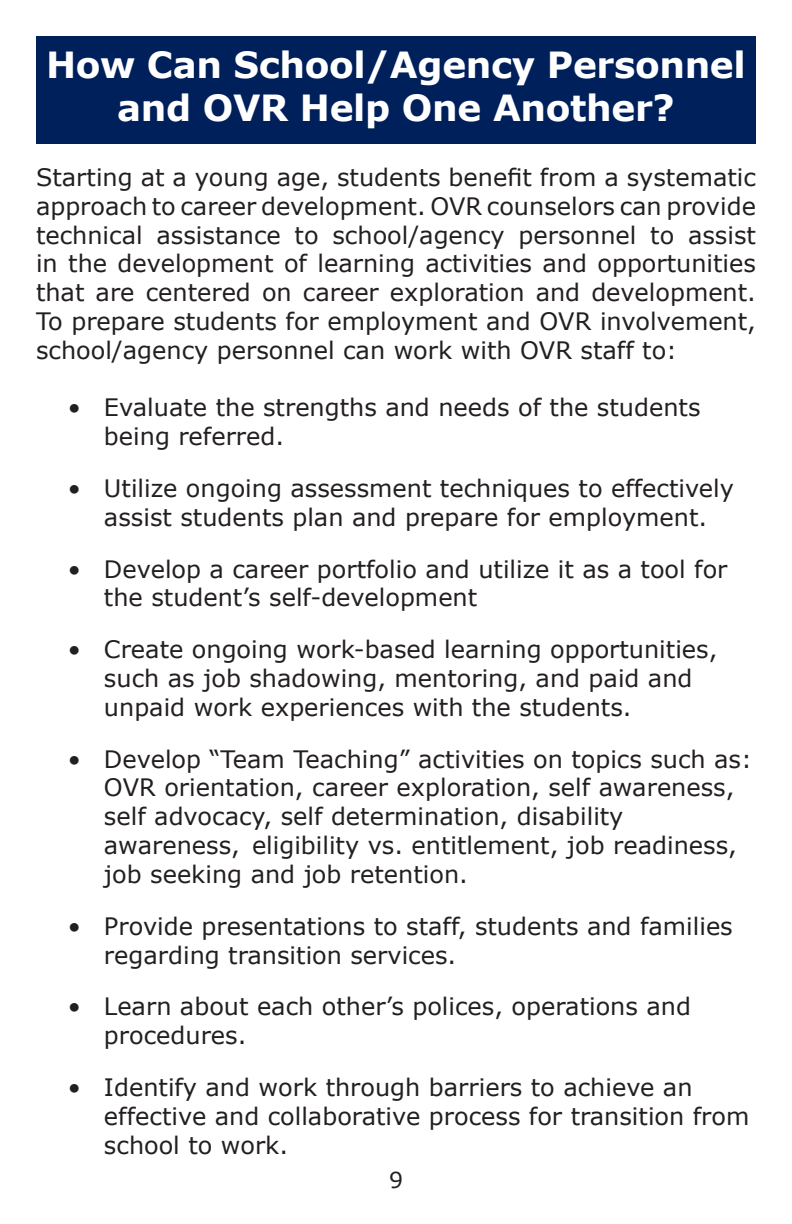
<style>
.page{position:relative;width:792px;height:1224px;background:#fff}
.page>*{position:absolute;margin:0;border:0;box-sizing:border-box;transform-origin:0 0}
.t1{font:700 36px/43.2px "Verdana";letter-spacing:-.01em;color:#fff;text-align:center}
.t2{font:24px/28.8px "Verdana";color:#231f20}
.t3{font:22px "Verdana";color:#231f20}
</style>
<div class="page">
<div style="left:36px;top:36px;width:720px;height:107px;background:#00205b"></div>
<p class="t1" style="left:46px;top:42px;width:701px">How Can School/Agency Personnel and OVR Help One Another?</p>
<p class="t2" style="left:36px;top:162px;width:722px;text-align:justify">Starting at a young age, students benefit from a systematic approach to career development. OVR counselors can provide technical assistance to school/agency personnel to assist in the development of learning activities and opportunities that are centered on career exploration and development.<br>To prepare students for employment and OVR involvement, school/agency personnel can work with OVR staff to:</p>
<p class="t2" style="left:104px;top:392px;width:598px;text-indent:-36px">• Evaluate the strengths and needs of the students being referred.</p>
<p class="t2" style="left:68px;top:473px;width:668px;text-align:center">• Utilize ongoing assessment techniques to effectively assist students plan and prepare for employment.</p>
<p class="t2" style="left:104px;top:554px;width:625px;text-indent:-36px">• Develop a career portfolio and utilize it as a tool for the student’s self-development</p>
<p class="t2" style="left:104px;top:634px;width:615px;text-indent:-36px">• Create ongoing work-based learning opportunities, such as job shadowing, mentoring, and paid and unpaid work experiences with the students.</p>
<p class="t2" style="left:104px;top:744px;width:650px;text-indent:-36px">• Develop “Team Teaching” activities on topics such as:<br>OVR orientation, career exploration, self awareness, self advocacy, self determination, disability awareness, eligibility vs. entitlement, job readiness, job seeking and job retention.</p>
<p class="t2" style="left:104px;top:911px;width:630px;text-indent:-36px">• Provide presentations to staff, students and families regarding transition services.</p>
<p class="t2" style="left:104px;top:991px;width:588px;text-indent:-36px">• Learn about each other’s polices, operations and procedures.</p>
<p class="t2" style="left:104px;top:1072px;width:647px;text-indent:-36px">• Identify and work through barriers to achieve an effective and collaborative process for transition from school to work.</p>
<p class="t3" style="left:389px;top:1166px;width:15px">9</p>
</div>
